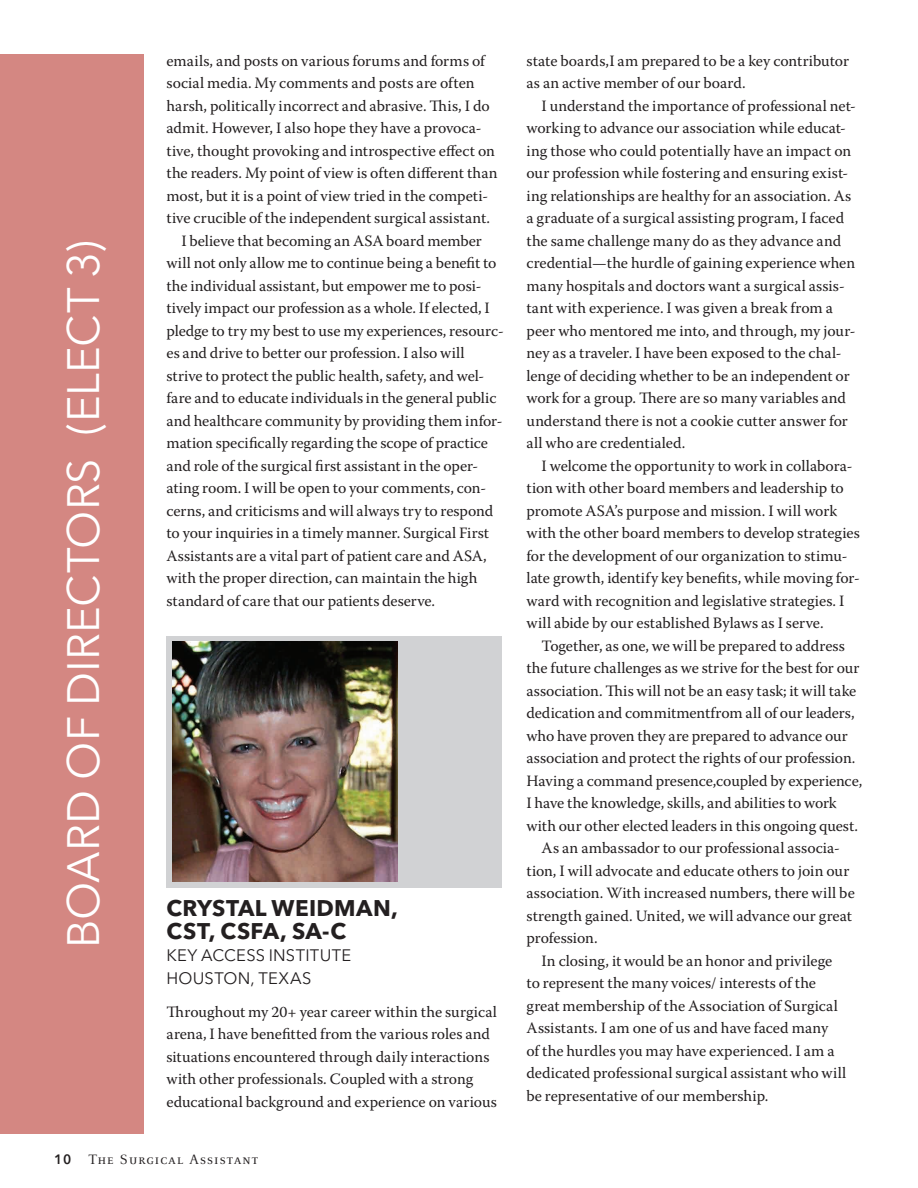
<style>
.page{position:relative;width:918px;height:1188px;background:#fff}
.page>*{position:absolute;margin:0;border:0;box-sizing:border-box;transform-origin:0 0}
.t1{font:45px "Avenir Next LT Pro";letter-spacing:.005em;color:#fff}
.t2{font:700 22.5px/22.5px "Avenir Next LT Pro";letter-spacing:.015em;color:#231f20}
.t3{font:16.5px/22.5px "Avenir Next LT Pro";letter-spacing:.015em;color:#231f20}
.t4{font:15.75px/22.5px "Warnock Pro";color:#231f20}
.t5{font:15px "Celeste Caps";letter-spacing:.075em;color:#231f20}
.s1{font-family:"Avenir Next LT Pro";font-weight:600;font-size:13.5px}
</style>
<div class="page">
<div style="left:166px;top:636px;width:336px;height:252px;background:#d1d2d4"></div>
<img style="left:172px;top:642px;width:225px;height:240px">
<div style="left:0;top:54px;width:144px;height:1080px;background:#d48782"></div>
<h1 class="t1" style="left:56px;top:948px;width:709px;rotate:-90deg">BOARD OF DIRECTORS (ELECT 3)</h1>
<p class="t4" style="left:166px;top:49px;width:320px">emails, and posts on various forums and forms of</p>
<p class="t4" style="left:166px;top:71px;width:310px">social media. My comments and posts are often</p>
<p class="t4" style="left:166px;top:94px;width:325px">harsh, politically incorrect and abrasive. This, I do</p>
<p class="t4" style="left:166px;top:116px;width:317px">admit. However, I also hope they have a provoca-</p>
<p class="t4" style="left:166px;top:139px;width:330px">tive, thought provoking and introspective effect on</p>
<p class="t4" style="left:166px;top:161px;width:333px">the readers. My point of view is often different than</p>
<p class="t4" style="left:166px;top:184px;width:323px">most, but it is a point of view tried in the competi-</p>
<p class="t4" style="left:166px;top:206px;width:325px">tive crucible of the independent surgical assistant.</p>
<p class="t4" style="left:181px;top:229px;width:302px">I believe that becoming an ASA board member</p>
<p class="t4" style="left:166px;top:251px;width:332px">will not only allow me to continue being a benefit to</p>
<p class="t4" style="left:166px;top:274px;width:317px">the individual assistant, but empower me to posi-</p>
<p class="t4" style="left:166px;top:296px;width:325px">tively impact our profession as a whole. If elected, I</p>
<p class="t4" style="left:166px;top:319px;width:339px">pledge to try my best to use my experiences, resourc-</p>
<p class="t4" style="left:166px;top:341px;width:300px">es and drive to better our profession. I also will</p>
<p class="t4" style="left:166px;top:364px;width:319px">strive to protect the public health, safety, and wel-</p>
<p class="t4" style="left:166px;top:386px;width:331px">fare and to educate individuals in the general public</p>
<p class="t4" style="left:166px;top:409px;width:338px">and healthcare community by providing them infor-</p>
<p class="t4" style="left:166px;top:432px;width:323px">mation specifically regarding the scope of practice</p>
<p class="t4" style="left:166px;top:454px;width:313px">and role of the surgical first assistant in the oper-</p>
<p class="t4" style="left:166px;top:477px;width:321px">ating room. I will be open to your comments, con-</p>
<p class="t4" style="left:166px;top:499px;width:328px">cerns, and criticisms and will always try to respond</p>
<p class="t4" style="left:166px;top:522px;width:324px">to your inquiries in a timely manner. Surgical First</p>
<p class="t4" style="left:166px;top:544px;width:322px">Assistants are a vital part of patient care and ASA,</p>
<p class="t4" style="left:166px;top:567px;width:312px">with the proper direction, can maintain the high</p>
<p class="t4" style="left:166px;top:589px;width:270px">standard of care that our patients deserve.</p>
<h2 class="t2" style="left:166px;top:897px;width:233px">CRYSTAL WEIDMAN,<br>CST, CSFA, SA-C</h2>
<p class="t3" style="left:166px;top:944px;width:186px">KEY ACCESS INSTITUTE<br>HOUSTON, TEXAS</p>
<p class="t4" style="left:166px;top:1000px;width:332px">Throughout my 20+ year career within the surgical arena, I have benefitted from the various roles and situations encountered through daily interactions with other professionals. Coupled with a strong educational background and experience on various</p>
<p class="t5" style="left:54px;top:1152px;width:206px"><span class="s1">10</span> The Surgical Assistant</p>
<p class="t4" style="left:526px;top:49px;width:324px">state boards,I am prepared to be a key contributor as an active member of our board.</p>
<p class="t4" style="left:526px;top:94px;width:331px;text-indent:15px">I understand the importance of professional net&shy;working to advance our association while educat&shy;ing those who could potentially have an impact on our profession while fostering and ensuring exist&shy;ing relationships are healthy for an association. As a graduate of a surgical assisting program, I faced the same challenge many do as they advance and credential—the hurdle of gaining experience when many hospitals and doctors want a surgical assis&shy;tant with experience. I was given a break from a peer who mentored me into, and through, my jour&shy;ney as a traveler. I have been exposed to the chal&shy;lenge of deciding whether to be an independent or work for a group. There are so many variables and understand there is not a cookie cutter answer for all who are credentialed.</p>
<p class="t4" style="left:526px;top:454px;width:335px;text-indent:15px">I welcome the opportunity to work in collabora&shy;tion with other board members and leadership to promote ASA’s purpose and mission. I will work with the other board members to develop strategies for the development of our organization to stimu&shy;late growth, identify key benefits, while moving for&shy;ward with recognition and legislative strategies. I will abide by our established Bylaws as I serve.</p>
<p class="t4" style="left:541px;top:634px;width:305px">Together, as one, we will be prepared to address</p>
<p class="t4" style="left:526px;top:657px;width:335px">the future challenges as we strive for the best for our</p>
<p class="t4" style="left:526px;top:679px;width:331px">association. This will not be an easy task; it will take</p>
<p class="t4" style="left:526px;top:702px;width:330px">dedication and commitmentfrom all of our leaders,</p>
<p class="t4" style="left:526px;top:724px;width:323px">who have proven they are prepared to advance our</p>
<p class="t4" style="left:526px;top:747px;width:330px">association and protect the rights of our profession.</p>
<p class="t4" style="left:526px;top:769px;width:337px">Having a command presence,coupled by experience,</p>
<p class="t4" style="left:526px;top:792px;width:312px">I have the knowledge, skills, and abilities to work</p>
<p class="t4" style="left:526px;top:814px;width:333px">with our other elected leaders in this ongoing quest.</p>
<p class="t4" style="left:541px;top:837px;width:300px">As an ambassador to our professional associa-</p>
<p class="t4" style="left:526px;top:859px;width:325px">tion, I will advocate and educate others to join our</p>
<p class="t4" style="left:526px;top:882px;width:330px">association. With increased numbers, there will be</p>
<p class="t4" style="left:526px;top:904px;width:327px">strength gained. United, we will advance our great</p>
<p class="t4" style="left:526px;top:927px;width:73px">profession.</p>
<p class="t4" style="left:541px;top:949px;width:292px">In closing, it would be an honor and privilege</p>
<p class="t4" style="left:526px;top:972px;width:291px">to represent the many voices/ interests of the</p>
<p class="t4" style="left:526px;top:994px;width:313px">great membership of the Association of Surgical</p>
<p class="t4" style="left:526px;top:1017px;width:303px">Assistants. I am one of us and have faced many</p>
<p class="t4" style="left:526px;top:1039px;width:310px">of the hurdles you may have experienced. I am a</p>
<p class="t4" style="left:526px;top:1062px;width:321px">dedicated professional surgical assistant who will</p>
<p class="t4" style="left:526px;top:1084px;width:243px">be representative of our membership.</p>
</div>
